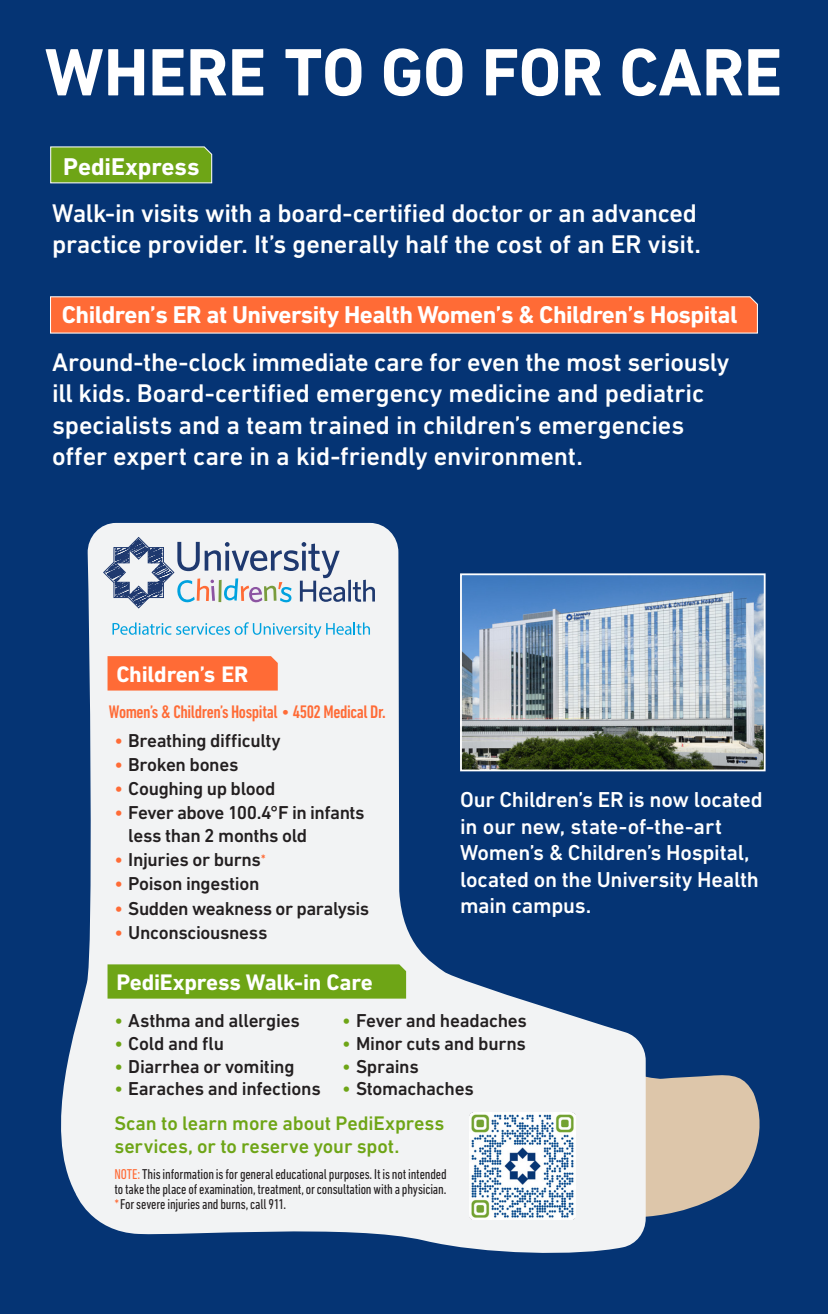
<style>
.page{position:relative;width:828px;height:1314px;background:#053474}
.page>*{position:absolute;margin:0;border:0;box-sizing:border-box;transform-origin:0 0}
.t1{font:700 68px "DIN Next LT Pro";letter-spacing:-.005em;color:#fff}
.t2{font:500 26px/31.2px "DIN Next LT Pro";letter-spacing:-.01em;color:#fff}
.t3{font:700 24.8px "DIN Next LT Pro";letter-spacing:-.02em;color:#fff}
.t4{font:700 24.8px "DIN Next LT Pro";color:#fff}
.t5{font:700 22.8px "DIN Next LT Pro";letter-spacing:-.01em;color:#fff}
.t6{font:500 22px/26.4px "DIN Next LT Pro";letter-spacing:-.01em;color:#fff}
.t7{font:500 20px/22.6px "DIN Next LT Pro";letter-spacing:-.005em;color:#6ea516}
.t8{font:500 19px/22.8px "DIN Next LT Pro";letter-spacing:-.02em;color:#231f20}
.t9{font:500 condensed 18.4px "DIN Next LT Pro";letter-spacing:-.02em;color:#ff6b36}
.t10{font:condensed 14.4px/15px "DIN Next LT Pro";letter-spacing:-.01em;color:#231f20}
.s1{color:#ff6b36}
.s2{font-size:14px;color:#ff6b36}
.s3{color:#6ea516}
</style>
<div class="page">
<svg style="left:646px;top:1075px;width:114px;height:142px"></svg>
<svg style="left:61px;top:523px;width:585px;height:730px;fill:#f2f3f4"></svg>
<svg style="left:50px;top:296px;width:708px;height:38px;background:#fa7343"></svg>
<svg style="left:50px;top:146px;width:163px;height:38px;background:#73a628"></svg>
<div style="left:108px;top:656px;width:170px;height:35px;background:#ff6b36"></div>
<div style="left:108px;top:964px;width:298px;height:35px;background:#6ea516"></div>
<svg style="left:112px;top:622px;width:258px;height:16px;background:#bee1ef"></svg>
<hr style="left:348px;top:580px;width:3px;height:22px;background:#1f396f">
<svg style="left:353px;top:580px;width:22px;height:22px"></svg>
<svg style="left:103px;top:537px;width:242px;height:71px;background:#bec5d2"></svg>
<img style="left:463px;top:576px;width:300px;height:192px">
<div style="left:460px;top:573px;width:306px;height:198px;border:2px solid #fff"></div>
<img style="left:469px;top:1113px;width:107px;height:106px">
<p class="t1" style="left:45px;top:33px;width:739px">WHERE TO GO FOR CARE</p>
<p class="t4" style="left:63px;top:152px;width:138px">PediExpress</p>
<p class="t2" style="left:52px;top:197px;width:651px">Walk-in visits with a board-certified doctor or an advanced practice provider. It’s generally half the cost of an ER visit.</p>
<p class="t3" style="left:62px;top:300px;width:677px">Children’s ER at University Health Women’s &amp; Children’s Hospital</p>
<p class="t2" style="left:52px;top:347px;width:679px">Around-the-clock immediate care for even the most seriously ill kids. Board-certified emergency medicine and pediatric specialists and a team trained in children’s emergencies offer expert care in a kid-friendly environment.</p>
<p class="t5" style="left:116px;top:661px;width:134px">Children’s ER</p>
<p class="t9" style="left:109px;top:701px;width:279px">Women’s &amp; Children’s Hospital • 4502 Medical Dr.</p>
<p class="t8" style="left:114px;top:729px;width:168px"><span class="s1">•</span> Breathing difficulty</p>
<p class="t8" style="left:114px;top:753px;width:126px"><span class="s1">•</span> Broken bones</p>
<p class="t8" style="left:114px;top:777px;width:163px"><span class="s1">•</span> Coughing up blood</p>
<p class="t8" style="left:128px;top:801px;width:238px;text-indent:-14px"><span class="s1">•</span> Fever above 100.4°F in infants less than 2 months old</p>
<p class="t8" style="left:114px;top:848px;width:153px"><span class="s1">•</span> Injuries or burns<span class="s2">*</span></p>
<p class="t8" style="left:114px;top:872px;width:147px"><span class="s1">•</span> Poison ingestion</p>
<p class="t8" style="left:114px;top:897px;width:256px"><span class="s1">•</span> Sudden weakness or paralysis</p>
<p class="t8" style="left:114px;top:921px;width:155px"><span class="s1">•</span> Unconsciousness</p>
<p class="t6" style="left:460px;top:787px;width:304px">Our Children’s ER is now located in our new, state-of-the-art<br>Women’s &amp; Children’s Hospital, located on the University Health main campus.</p>
<p class="t5" style="left:116px;top:969px;width:258px">PediExpress Walk-in Care</p>
<p class="t8" style="left:114px;top:1009px;width:187px"><span class="s3">•</span> Asthma and allergies</p>
<p class="t8" style="left:114px;top:1032px;width:111px"><span class="s3">•</span> Cold and flu</p>
<p class="t8" style="left:114px;top:1055px;width:182px"><span class="s3">•</span> Diarrhea or vomiting</p>
<p class="t8" style="left:114px;top:1077px;width:208px"><span class="s3">•</span> Earaches and infections</p>
<p class="t8" style="left:342px;top:1009px;width:186px"><span class="s3">•</span> Fever and headaches</p>
<p class="t8" style="left:342px;top:1032px;width:185px"><span class="s3">•</span> Minor cuts and burns</p>
<p class="t8" style="left:342px;top:1055px;width:78px"><span class="s3">•</span> Sprains</p>
<p class="t8" style="left:342px;top:1077px;width:133px"><span class="s3">•</span> Stomachaches</p>
<p class="t7" style="left:114px;top:1112px;width:332px">Scan to learn more about PediExpress services, or to reserve your spot.</p>
<p class="t10" style="left:114px;top:1166px;width:334px"><span class="s1">NOTE:</span>This information is for general educational purposes. It is not intended to take the place of examination, treatment, or consultation with a physician.</p>
<p class="t10" style="left:114px;top:1196px;width:173px"><span class="s1">*</span>For severe injuries and burns, call 911.</p>
</div>
